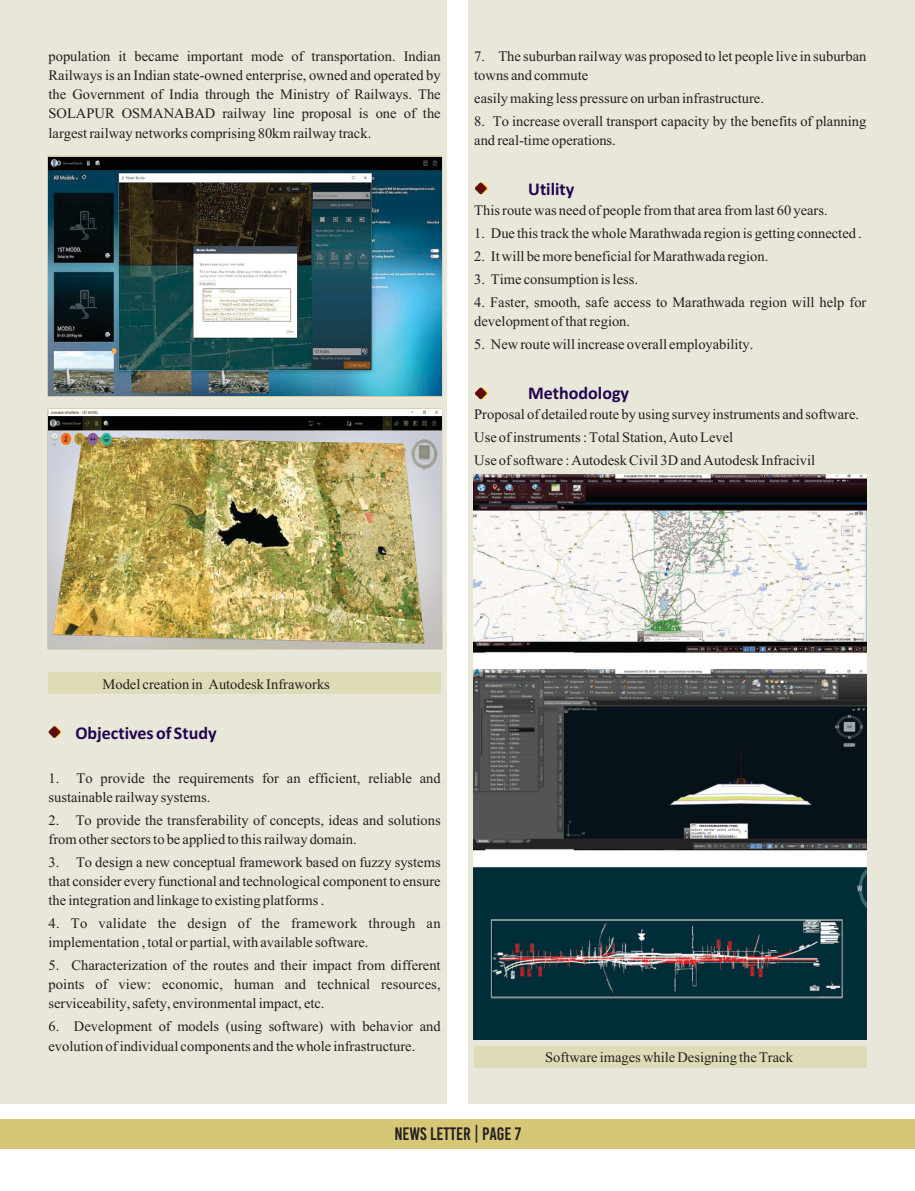
<style>
.page{position:relative;width:915px;height:1191px;background:#fff}
.page>*{position:absolute;margin:0;border:0;box-sizing:border-box;transform-origin:0 0}
.t1{font:18px/19.2px "Aparajita";color:#231f20}
.t2{font:700 18px "Calibri";color:#230451}
.t3{font:18px "Bebas Kai";color:#231f20}
</style>
<div class="page">
<div style="left:0;top:1118px;width:914px;height:30px;background:#d6c777"></div>
<div style="left:0;top:0;width:446px;height:1103px;background:#e8e7d9"></div>
<div style="left:468px;top:0;width:446px;height:1103px;background:#e8e7d9"></div>
<div style="left:49px;top:672px;width:392px;height:22px;background:#dedbb7"></div>
<div style="left:47px;top:155px;width:395px;height:242px;border:3px solid #d8c8a0"></div>
<img style="left:49px;top:157px;width:392px;height:238px">
<div style="left:47px;top:408px;width:395px;height:242px;border:3px solid #d8c8a0"></div>
<img style="left:49px;top:410px;width:392px;height:238px">
<svg style="left:48px;top:726px;width:14px;height:12px"></svg>
<img style="left:474px;top:475px;width:392px;height:564px">
<div style="left:474px;top:1046px;width:392px;height:21px;background:#dedbb7"></div>
<svg style="left:475px;top:182px;width:13px;height:12px"></svg>
<svg style="left:475px;top:387px;width:13px;height:12px"></svg>
<p class="t1" style="left:49px;top:47px;width:393px">population it became important mode of transportation. Indian</p>
<p class="t1" style="left:474px;top:47px;width:393px">7. The suburban railway was proposed to let people live in suburban</p>
<p class="t1" style="left:49px;top:66px;width:393px">Railways is an Indian state-owned enterprise, owned and operated by</p>
<p class="t1" style="left:474px;top:66px;width:115px">towns and commute</p>
<p class="t1" style="left:49px;top:85px;width:393px">the Government of India through the Ministry of Railways. The</p>
<p class="t1" style="left:474px;top:89px;width:291px">easily making less pressure on urban infrastructure.</p>
<p class="t1" style="left:48px;top:104px;width:393px">SOLAPUR OSMANABAD railway line proposal is one of the</p>
<p class="t1" style="left:474px;top:112px;width:393px">8. To increase overall transport capacity by the benefits of planning</p>
<p class="t1" style="left:48px;top:123px;width:324px">largest railway networks comprising 80km railway track.</p>
<p class="t1" style="left:474px;top:131px;width:143px">and real-time operations.</p>
<p class="t2" style="left:528px;top:181px;width:48px">Utility</p>
<p class="t1" style="left:474px;top:201px;width:355px">This route was need of people from that area from last 60 years.</p>
<p class="t1" style="left:474px;top:224px;width:389px">1. Due this track the whole Marathwada region is getting connected .</p>
<p class="t1" style="left:474px;top:247px;width:295px">2. It will be more beneficial for Marathwada region.</p>
<p class="t1" style="left:474px;top:270px;width:165px">3. Time consumption is less.</p>
<p class="t1" style="left:474px;top:293px;width:393px">4. Faster, smooth, safe access to Marathwada region will help for development of that region.</p>
<p class="t1" style="left:474px;top:335px;width:281px">5. New route will increase overall employability.</p>
<p class="t2" style="left:528px;top:385px;width:102px">Methodology</p>
<p class="t1" style="left:474px;top:403px;width:386px;line-height:23px">Proposal of detailed route by using survey instruments and software.<br>Use of instruments : Total Station, Auto Level<br>Use of software : Autodesk Civil 3D and Autodesk Infracivil</p>
<p class="t1" style="left:102px;top:675px;width:229px">Model creation in Autodesk Infraworks</p>
<p class="t2" style="left:75px;top:725px;width:143px">Objectives of Study</p>
<p class="t1" style="left:48px;top:768px;width:393px">1. To provide the requirements for an efficient, reliable and sustainable railway systems.</p>
<p class="t1" style="left:48px;top:810px;width:393px">2. To provide the transferability of concepts, ideas and solutions from other sectors to be applied to this railway domain.</p>
<p class="t1" style="left:48px;top:852px;width:393px;text-align:justify">3. To design a new conceptual framework based on fuzzy systems that consider every functional and technological component to ensure the integration and linkage to existing platforms .</p>
<p class="t1" style="left:48px;top:914px;width:393px">4. To validate the design of the framework through an implementation , total or partial, with available software.</p>
<p class="t1" style="left:48px;top:956px;width:393px;text-align:justify">5. Characterization of the routes and their impact from different points of view: economic, human and technical resources, serviceability, safety, environmental impact, etc.</p>
<p class="t1" style="left:48px;top:1017px;width:393px">6. Development of models (using software) with behavior and evolution of individual components and the whole infrastructure.</p>
<p class="t1" style="left:545px;top:1048px;width:249px">Software images while Designing the Track</p>
<p class="t3" style="left:394px;top:1126px;width:128px">NEWS LETTER | PAGE 7</p>
</div>
